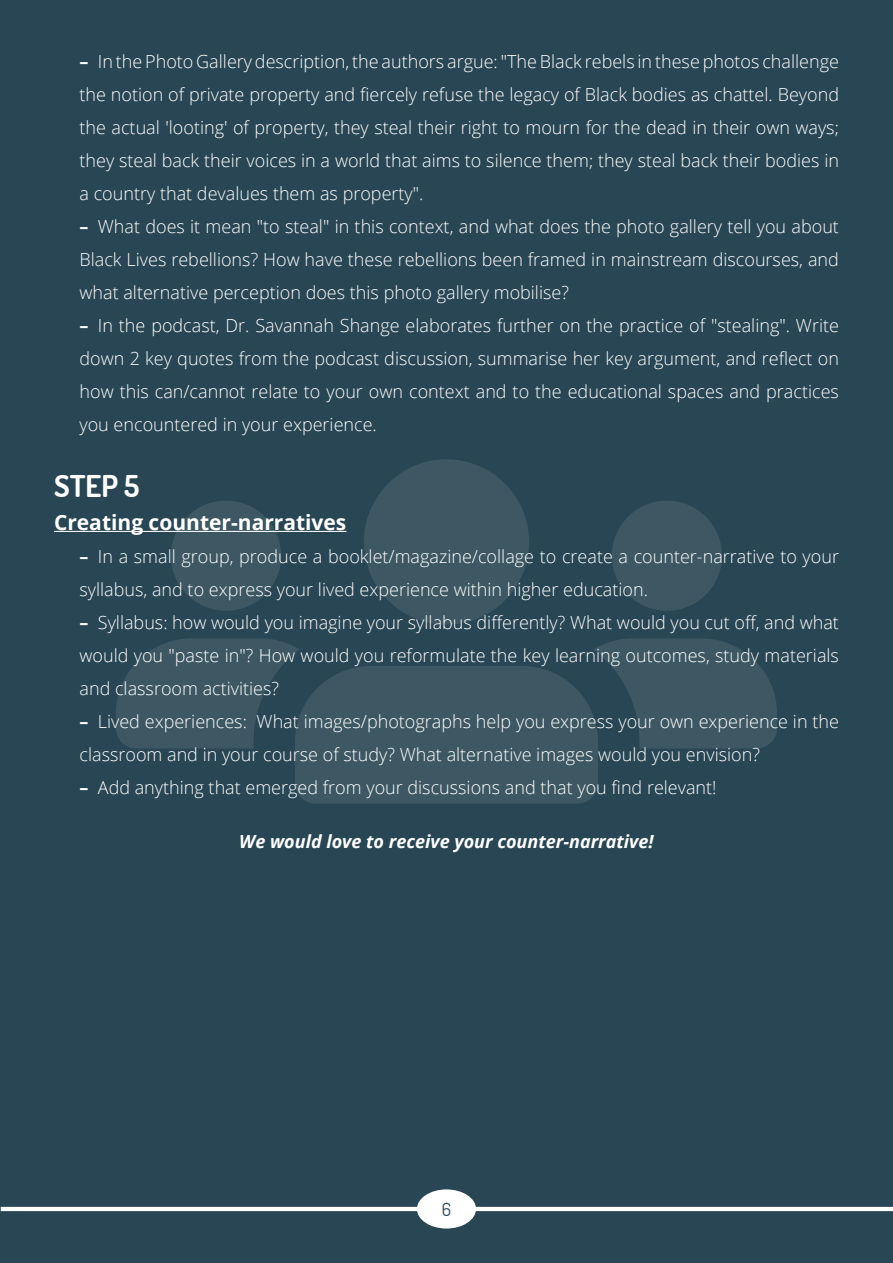
<style>
.page{position:relative;width:893px;height:1263px;background:#284653}
.page>*{position:absolute;margin:0;border:0;box-sizing:border-box;transform-origin:0 0}
.t1{font:700 30px "Aka Acid Dosis";color:#fff}
.t2{font:700 21px "Open Sans";color:#fff}
.t3{font:300 18px/33px "Open Sans";color:#fff;text-align:justify}
.t4{font:italic 700 18px "Open Sans";color:#fff}
.t5{font:18px "Aka Acid Dosis";color:#284653}
.s1{font-weight:700}
</style>
<div class="page">
<hr style="left:1px;top:1207px;width:892px;height:4px;background:#fff">
<div style="left:417px;top:1189px;width:59px;height:39px;background:#fff;border-radius:50%"></div>
<div style="left:171px;top:501px;width:110px;height:110px;background:#3d5863;border-radius:50%"></div>
<div style="left:612px;top:501px;width:110px;height:110px;background:#3d5863;border-radius:50%"></div>
<div style="left:364px;top:459px;width:165px;height:166px;background:#3d5863;border-radius:50%"></div>
<svg style="left:116px;top:638px;width:661px;height:166px"></svg>
<hr style="left:54px;top:531px;width:292px;height:1px;background:#fff">
<p class="t3" style="left:80px;top:44px;width:761px"><span class="s1">–</span> In the Photo Gallery description, the authors argue: "The Black rebels in these photos challenge the notion of private property and fiercely refuse the legacy of Black bodies as chattel. Beyond the actual 'looting' of property, they steal their right to mourn for the dead in their own ways; they steal back their voices in a world that aims to silence them; they steal back their bodies in a country that devalues them as property".</p>
<p class="t3" style="left:80px;top:209px;width:761px"><span class="s1">–</span> What does it mean "to steal" in this context, and what does the photo gallery tell you about Black Lives rebellions? How have these rebellions been framed in mainstream discourses, and what alternative perception does this photo gallery mobilise?</p>
<p class="t3" style="left:80px;top:308px;width:761px"><span class="s1">–</span> In the podcast, Dr. Savannah Shange elaborates further on the practice of "stealing". Write down 2 key quotes from the podcast discussion, summarise her key argument, and reflect on how this can/cannot relate to your own context and to the educational spaces and practices you encountered in your experience.</p>
<h1 class="t1" style="left:54px;top:466px;width:87px">STEP 5</h1>
<p class="t2" style="left:54px;top:507px;width:294px">Creating counter-narratives</p>
<p class="t3" style="left:80px;top:539px;width:761px"><span class="s1">–</span> In a small group, produce a booklet/magazine/collage to create a counter-narrative to your syllabus, and to express your lived experience within higher education.</p>
<p class="t3" style="left:80px;top:605px;width:761px"><span class="s1">–</span> Syllabus: how would you imagine your syllabus differently? What would you cut off, and what would you "paste in"? How would you reformulate the key learning outcomes, study materials and classroom activities?</p>
<p class="t3" style="left:80px;top:704px;width:761px"><span class="s1">–</span> Lived experiences: What images/photographs help you express your own experience in the classroom and in your course of study? What alternative images would you envision?</p>
<p class="t3" style="left:80px;top:770px;width:639px"><span class="s1">–</span> Add anything that emerged from your discussions and that you find relevant!</p>
<p class="t4" style="left:239px;top:829px;width:416px">We would love to receive your counter-narrative!</p>
<p class="t5" style="left:442px;top:1198px;width:11px">6</p>
</div>
